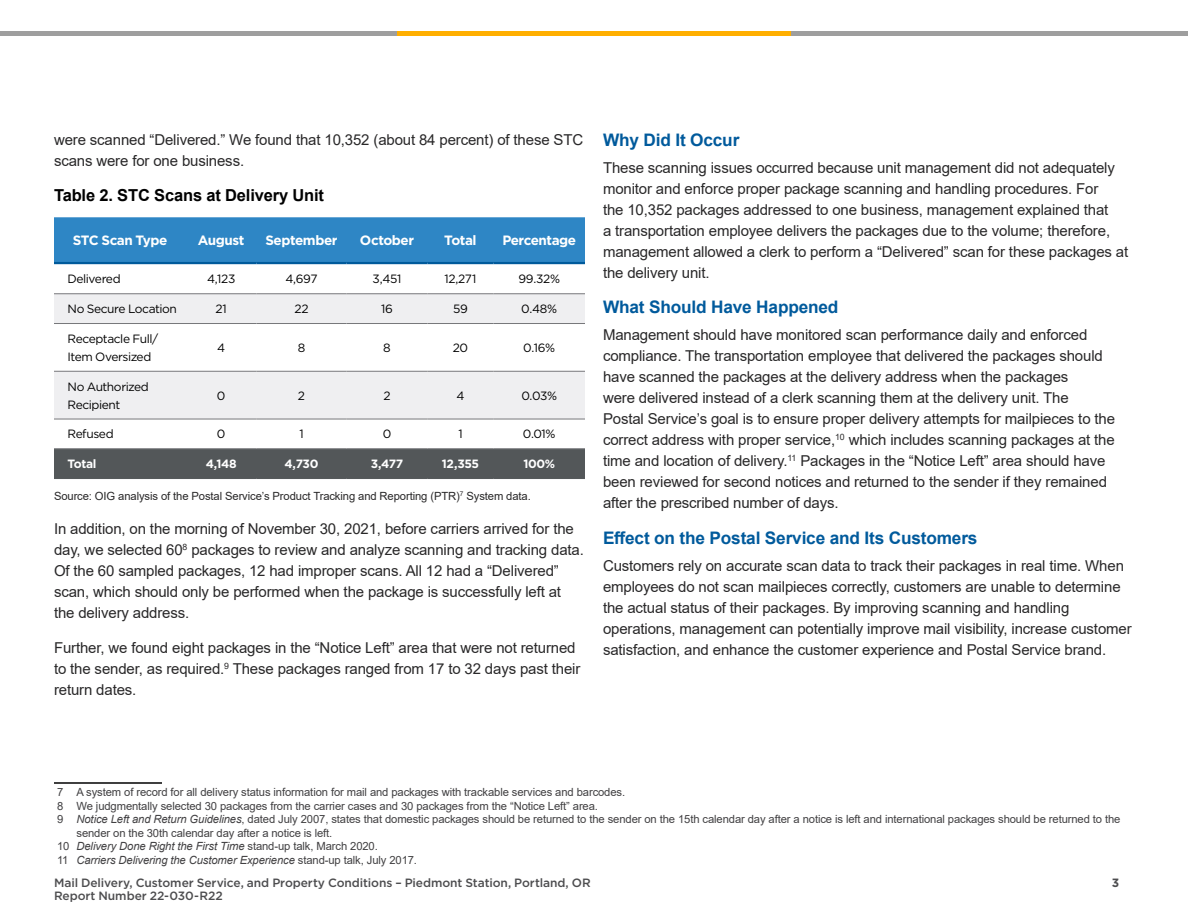
<style>
.page{position:relative;width:1188px;height:918px;background:#fff}
.page>*{position:absolute;margin:0;border:0;box-sizing:border-box;transform-origin:0 0}
.t1{font:700 17.25px "Arial";letter-spacing:-.01em;color:#005a9c}
.t2{font:700 16.5px "Arial";letter-spacing:-.01em;color:#000}
.t3{font:15px/21px "Arial";letter-spacing:-.01em;color:#292829}
.t4{font:700 13.5px "Gotham";letter-spacing:-.035em;color:#fff}
.t5{font:12px/18px "Gotham";letter-spacing:-.035em;color:#000}
.t6{font:500 12px/13.5px "Gotham";letter-spacing:-.005em;color:#4d4d4f}
.t7{font:700 12px "Gotham";letter-spacing:-.035em;color:#fff}
.t8{font:700 12px "Gotham";color:#4d4d4f}
.t9{font:11.25px "Arial";letter-spacing:-.01em;color:#414042}
.t10{font:italic 11.25px "Arial";letter-spacing:-.01em;color:#414042}
.t11{font:11.25px "Arial";letter-spacing:-.01em;color:#292829}
.s1{font-style:italic}
.s2{font-style:normal}
</style>
<div class="page">
<div style="left:54px;top:217px;width:531px;height:45px;background:#2e86c5"></div>
<svg style="left:54px;top:264px;width:531px;height:185px"></svg>
<svg style="left:54px;top:295px;width:531px;height:124px;fill:#efeff1"></svg>
<div style="left:54px;top:450px;width:531px;height:28px;background:#535759"></div>
<hr style="left:54px;top:262px;width:132px;height:2px;background:#005a9b">
<hr style="left:186px;top:262px;width:70px;height:2px;background:#005a9b">
<hr style="left:256px;top:262px;width:90px;height:2px;background:#005a9b">
<hr style="left:346px;top:262px;width:82px;height:2px;background:#005a9b">
<hr style="left:428px;top:262px;width:66px;height:2px;background:#005a9b">
<hr style="left:494px;top:262px;width:91px;height:2px;background:#005a9b">
<hr style="left:54px;top:294px;width:132px;height:1px;background:#77787b">
<hr style="left:186px;top:294px;width:70px;height:1px;background:#77787b">
<hr style="left:256px;top:294px;width:90px;height:1px;background:#77787b">
<hr style="left:346px;top:294px;width:82px;height:1px;background:#77787b">
<hr style="left:428px;top:294px;width:66px;height:1px;background:#77787b">
<hr style="left:494px;top:294px;width:91px;height:1px;background:#77787b">
<hr style="left:54px;top:323px;width:132px;height:1px;background:#77787b">
<hr style="left:186px;top:323px;width:70px;height:1px;background:#77787b">
<hr style="left:256px;top:323px;width:90px;height:1px;background:#77787b">
<hr style="left:346px;top:323px;width:82px;height:1px;background:#77787b">
<hr style="left:428px;top:323px;width:66px;height:1px;background:#77787b">
<hr style="left:494px;top:323px;width:91px;height:1px;background:#77787b">
<hr style="left:54px;top:371px;width:132px;height:1px;background:#77787b">
<hr style="left:186px;top:371px;width:70px;height:1px;background:#77787b">
<hr style="left:256px;top:371px;width:90px;height:1px;background:#77787b">
<hr style="left:346px;top:371px;width:82px;height:1px;background:#77787b">
<hr style="left:428px;top:371px;width:66px;height:1px;background:#77787b">
<hr style="left:494px;top:371px;width:91px;height:1px;background:#77787b">
<hr style="left:54px;top:419px;width:132px;height:1px;background:#77787b">
<hr style="left:186px;top:419px;width:70px;height:1px;background:#77787b">
<hr style="left:256px;top:419px;width:90px;height:1px;background:#77787b">
<hr style="left:346px;top:419px;width:82px;height:1px;background:#77787b">
<hr style="left:428px;top:419px;width:66px;height:1px;background:#77787b">
<hr style="left:494px;top:419px;width:91px;height:1px;background:#77787b">
<hr style="left:54px;top:449px;width:132px;height:1px;background:#77787b">
<hr style="left:186px;top:449px;width:70px;height:1px;background:#77787b">
<hr style="left:256px;top:449px;width:90px;height:1px;background:#77787b">
<hr style="left:346px;top:449px;width:82px;height:1px;background:#77787b">
<hr style="left:428px;top:449px;width:66px;height:1px;background:#77787b">
<hr style="left:494px;top:449px;width:91px;height:1px;background:#77787b">
<hr style="left:54px;top:478px;width:132px;height:1px;background:#535759">
<hr style="left:186px;top:478px;width:70px;height:1px;background:#535759">
<hr style="left:256px;top:478px;width:90px;height:1px;background:#535759">
<hr style="left:346px;top:478px;width:82px;height:1px;background:#535759">
<hr style="left:428px;top:478px;width:66px;height:1px;background:#535759">
<hr style="left:494px;top:478px;width:91px;height:1px;background:#535759">
<hr style="left:54px;top:782px;width:108px;height:2px;background:#000">
<hr style="left:0;top:32px;width:1188px;height:4px;background:#9e9e9e">
<hr style="left:397px;top:32px;width:394px;height:4px;background:#ffaf00">
<p class="t3" style="left:54px;top:129px;width:531px">were scanned “Delivered.” We found that 10,352 (about 84 percent) of these STC scans were for one business.</p>
<p class="t2" style="left:54px;top:183px;width:272px">Table 2. STC Scans at Delivery Unit</p>
<p class="t4" style="left:73px;top:233px;width:96px">STC Scan Type</p>
<p class="t4" style="left:198px;top:233px;width:48px">August</p>
<p class="t4" style="left:265px;top:233px;width:74px">September</p>
<p class="t4" style="left:360px;top:233px;width:56px">October</p>
<p class="t4" style="left:444px;top:233px;width:34px">Total</p>
<p class="t4" style="left:502px;top:233px;width:75px">Percentage</p>
<p class="t5" style="left:68px;top:270px;width:55px">Delivered</p>
<p class="t5" style="left:207px;top:270px;width:30px">4,123</p>
<p class="t5" style="left:285px;top:270px;width:34px">4,697</p>
<p class="t5" style="left:373px;top:270px;width:30px">3,451</p>
<p class="t5" style="left:445px;top:270px;width:33px">12,271</p>
<p class="t5" style="left:518px;top:270px;width:43px">99.32%</p>
<p class="t5" style="left:68px;top:300px;width:111px">No Secure Location</p>
<p class="t5" style="left:216px;top:300px;width:13px">21</p>
<p class="t5" style="left:294px;top:300px;width:16px">22</p>
<p class="t5" style="left:381px;top:300px;width:13px">16</p>
<p class="t5" style="left:453px;top:300px;width:16px">59</p>
<p class="t5" style="left:521px;top:300px;width:37px">0.48%</p>
<p class="t5" style="left:68px;top:329px;width:92px">Receptacle Full/<br>Item Oversized</p>
<p class="t5" style="left:217px;top:338px;width:10px">4</p>
<p class="t5" style="left:298px;top:338px;width:9px">8</p>
<p class="t5" style="left:383px;top:338px;width:9px">8</p>
<p class="t5" style="left:453px;top:338px;width:17px">20</p>
<p class="t5" style="left:523px;top:338px;width:33px">0.16%</p>
<p class="t5" style="left:68px;top:377px;width:83px">No Authorized<br>Recipient</p>
<p class="t5" style="left:217px;top:386px;width:10px">0</p>
<p class="t5" style="left:298px;top:386px;width:9px">2</p>
<p class="t5" style="left:383px;top:386px;width:9px">2</p>
<p class="t5" style="left:456px;top:386px;width:10px">4</p>
<p class="t5" style="left:521px;top:386px;width:37px">0.03%</p>
<p class="t5" style="left:68px;top:425px;width:48px">Refused</p>
<p class="t5" style="left:217px;top:425px;width:10px">0</p>
<p class="t5" style="left:299px;top:425px;width:6px">1</p>
<p class="t5" style="left:383px;top:425px;width:10px">0</p>
<p class="t5" style="left:458px;top:425px;width:6px">1</p>
<p class="t5" style="left:523px;top:425px;width:34px">0.01%</p>
<p class="t7" style="left:68px;top:457px;width:30px">Total</p>
<p class="t7" style="left:206px;top:457px;width:32px">4,148</p>
<p class="t7" style="left:285px;top:457px;width:35px">4,730</p>
<p class="t7" style="left:371px;top:457px;width:34px">3,477</p>
<p class="t7" style="left:442px;top:457px;width:39px">12,355</p>
<p class="t7" style="left:523px;top:457px;width:33px">100%</p>
<p class="t11" style="left:54px;top:488px;width:478px">Source: OIG analysis of the Postal Service’s Product Tracking and Reporting (PTR)<sup>7</sup> System data.</p>
<p class="t3" style="left:54px;top:518px;width:531px">In addition, on the morning of November 30, 2021, before carriers arrived for the day, we selected 60<sup>8</sup> packages to review and analyze scanning and tracking data.<br>Of the 60 sampled packages, 12 had improper scans. All 12 had a “Delivered” scan, which should only be performed when the package is successfully left at the delivery address.</p>
<p class="t3" style="left:54px;top:637px;width:528px">Further, we found eight packages in the “Notice Left” area that were not returned to the sender, as required.<sup>9</sup> These packages ranged from 17 to 32 days past their return dates.</p>
<p class="t1" style="left:603px;top:128px;width:138px">Why Did It Occur</p>
<p class="t3" style="left:603px;top:157px;width:527px">These scanning issues occurred because unit management did not adequately monitor and enforce proper package scanning and handling procedures. For<br>the 10,352 packages addressed to one business, management explained that<br>a transportation employee delivers the packages due to the volume; therefore, management allowed a clerk to perform a “Delivered” scan for these packages at the delivery unit.</p>
<p class="t1" style="left:603px;top:295px;width:237px">What Should Have Happened</p>
<p class="t3" style="left:603px;top:325px;width:514px">Management should have monitored scan performance daily and enforced compliance. The transportation employee that delivered the packages should have scanned the packages at the delivery address when the packages<br>were delivered instead of a clerk scanning them at the delivery unit. The<br>Postal Service’s goal is to ensure proper delivery attempts for mailpieces to the correct address with proper service,<sup>10</sup> which includes scanning packages at the time and location of delivery.<sup>11</sup> Packages in the “Notice Left” area should have been reviewed for second notices and returned to the sender if they remained after the prescribed number of days.</p>
<p class="t1" style="left:603px;top:525px;width:376px">Effect on the Postal Service and Its Customers</p>
<p class="t3" style="left:603px;top:555px;width:530px">Customers rely on accurate scan data to track their packages in real time. When employees do not scan mailpieces correctly, customers are unable to determine the actual status of their packages. By improving scanning and handling operations, management can potentially improve mail visibility, increase customer satisfaction, and enhance the customer experience and Postal Service brand.</p>
<p class="t9" style="left:57px;top:785px;width:570px">7 A system of record for all delivery status information for mail and packages with trackable services and barcodes.</p>
<p class="t9" style="left:57px;top:798px;width:543px">8 We judgmentally selected 30 packages from the carrier cases and 30 packages from the “Notice Left” area.</p>
<p class="t9" style="left:57px;top:812px;width:1065px">9 <span class="s1">Notice Left and Return Guidelines</span>, dated July 2007, states that domestic packages should be returned to the sender on the 15th calendar day after a notice is left and international packages should be returned to the</p>
<p class="t9" style="left:76px;top:825px;width:257px">sender on the 30th calendar day after a notice is left.</p>
<p class="t10" style="left:57px;top:839px;width:322px"><span class="s2">10</span> Delivery Done Right the First Time <span class="s2">stand-up talk, March 2020.</span></p>
<p class="t10" style="left:57px;top:853px;width:362px"><span class="s2">11</span> Carriers Delivering the Customer Experience <span class="s2">stand-up talk, July 2017.</span></p>
<p class="t6" style="left:54px;top:875px;width:538px">Mail Delivery, Customer Service, and Property Conditions – Piedmont Station, Portland, OR<br>Report Number 22-030-R22</p>
<p class="t8" style="left:1112px;top:875px;width:9px">3</p>
</div>
